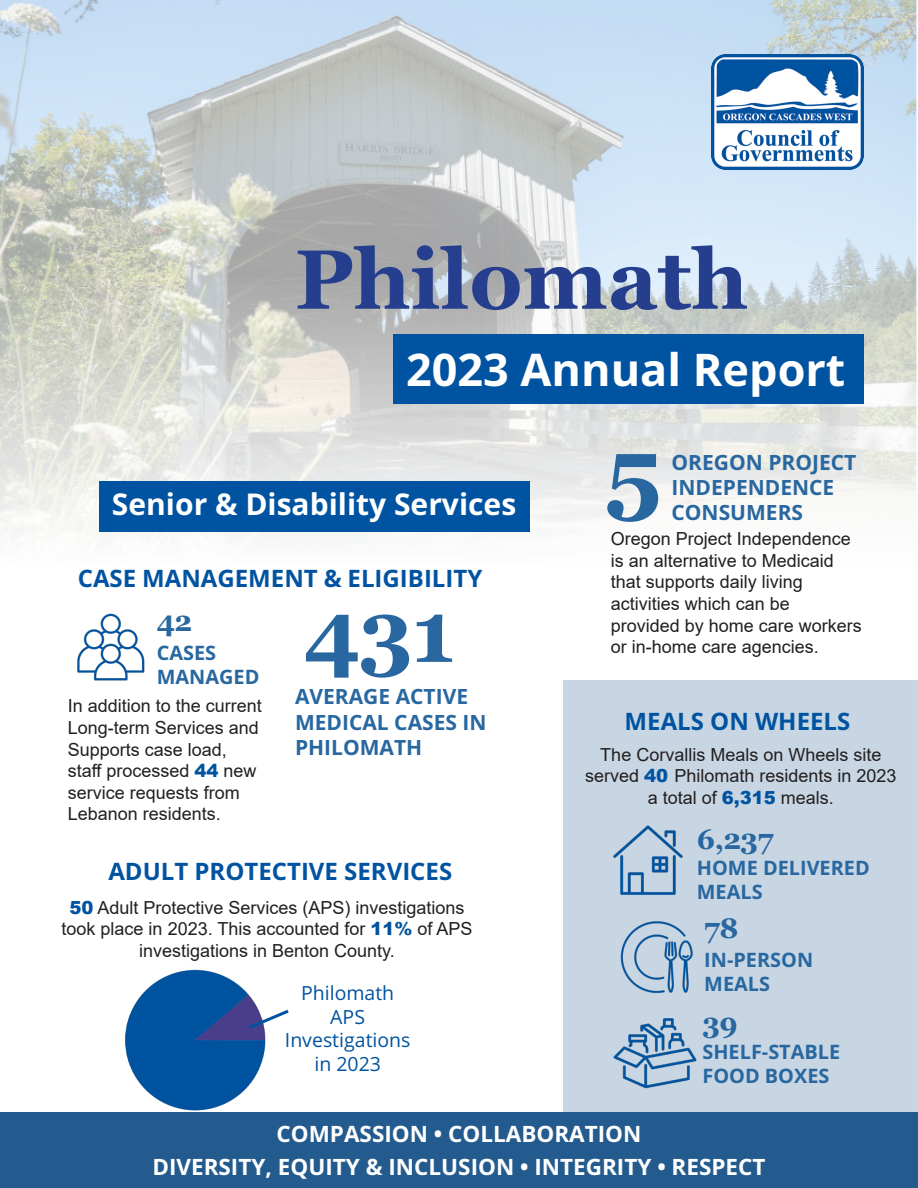
<style>
.page{position:relative;width:918px;height:1188px;background:#fff}
.page>*{position:absolute;margin:0;border:0;box-sizing:border-box;transform-origin:0 0}
.Georgia_Heading{font:700 96px "Georgia";color:#2867a0}
.Georgia_Heading-2{font:700 87.45px "Georgia";color:#2867a0}
.t1{font:700 84px "Georgia";color:#253f8e}
.t2{font:700 45px "Open Sans Hebrew";color:#fff}
.t3{font:700 30px "Open Sans Hebrew";color:#fff}
.Georgia_Heading-3{font:700 28.35px "Georgia";letter-spacing:-.02em;color:#2867a0}
.OS_Heading{font:700 24px "Open Sans Hebrew";color:#0053a0}
.OS_Heading-2{font:700 22.5px "Open Sans Hebrew";color:#fff}
.OS_Heading-3{font:700 21px/25.2px "Open Sans Hebrew";color:#2867a0}
.OS_Heading-4{font:700 19.95px/23.9px "Open Sans Hebrew";color:#2867a0}
.OS_Heading-5{font:19.5px/23.4px "Open Sans Hebrew";color:#0053a0;text-align:center}
.Paragraph_Style_1{font:18px/21.6px "Arial";color:#231f20}
.Main_Body_Text{font:18px/21.6px "Arial";color:#231f20;text-align:center}
.s1{font-weight:900;color:#0053a0}
</style>
<div class="page">
<img style="left:0;top:0;width:916px;height:532px">
<div style="left:564px;top:680px;width:354px;height:508px;background:#c8d6e3"></div>
<img style="left:712px;top:54px;width:152px;height:115px">
<div style="left:393px;top:334px;width:471px;height:69px;background:#0053a0"></div>
<div style="left:0;top:1112px;width:918px;height:76px;background:#245b8e"></div>
<div style="left:99px;top:481px;width:431px;height:50px;background:#0053a0"></div>
<img style="left:621px;top:921px;width:72px;height:73px">
<img style="left:613px;top:825px;width:70px;height:70px">
<img style="left:614px;top:1018px;width:83px;height:71px">
<img style="left:77px;top:613px;width:68px;height:68px">
<img style="left:125px;top:969px;width:141px;height:142px">
<svg style="left:245px;top:1007px;width:44px;height:24px"></svg>
<p class="t1" style="left:295px;top:226px;width:455px">Philomath</p>
<p class="t2" style="left:406px;top:344px;width:441px">2023 Annual Report</p>
<p class="t3" style="left:112px;top:487px;width:406px">Senior &amp; Disability Services</p>
<p class="OS_Heading" style="left:78px;top:564px;width:406px">CASE MANAGEMENT &amp; ELIGIBILITY</p>
<h3 class="Georgia_Heading-3" style="left:157px;top:603px;width:37px">42</h3>
<p class="OS_Heading-4" style="left:157px;top:642px;width:104px">CASES<br>MANAGED</p>
<p class="Paragraph_Style_1" style="left:68px;top:695px;width:196px">In addition to the current<br>Long-term Services and<br>Supports case load, staff processed <span class="s1">44</span> new service requests from<br>Lebanon residents.</p>
<p class="Georgia_Heading-2" style="left:304px;top:575px;width:152px">431</p>
<p class="OS_Heading-3" style="left:295px;top:685px;width:193px">AVERAGE ACTIVE<br>MEDICAL CASES IN<br>PHILOMATH</p>
<p class="OS_Heading" style="left:108px;top:857px;width:345px">ADULT PROTECTIVE SERVICES</p>
<p class="Main_Body_Text" style="left:62px;top:897px;width:412px"><span class="s1">50</span> Adult Protective Services (APS) investigations took place in 2023. This accounted for <span class="s1">11%</span> of APS investigations in Benton County.</p>
<p class="OS_Heading-5" style="left:301px;top:982px;width:95px">Philomath<br>APS</p>
<p class="OS_Heading-5" style="left:285px;top:1029px;width:127px">Investigations</p>
<p class="OS_Heading-5" style="left:314px;top:1053px;width:68px">in 2023</p>
<p class="Georgia_Heading" style="left:605px;top:410px;width:59px">5</p>
<p class="OS_Heading-3" style="left:672px;top:450px;width:186px">OREGON PROJECT<br>INDEPENDENCE<br>CONSUMERS</p>
<p class="Paragraph_Style_1" style="left:611px;top:528px;width:252px">Oregon Project Independence is an alternative to Medicaid that supports daily living activities which can be provided by home care workers or in-home care agencies.</p>
<p class="OS_Heading" style="left:625px;top:708px;width:227px">MEALS ON WHEELS</p>
<p class="Main_Body_Text" style="left:585px;top:743px;width:313px">The Corvallis Meals on Wheels site served <span class="s1">40</span> Philomath residents in 2023 a total of <span class="s1">6,315</span> meals.</p>
<p class="Georgia_Heading-3" style="left:697px;top:821px;width:78px">6,237</p>
<p class="OS_Heading-4" style="left:697px;top:857px;width:174px">HOME DELIVERED<br>MEALS</p>
<h3 class="Georgia_Heading-3" style="left:704px;top:910px;width:36px">78</h3>
<p class="OS_Heading-4" style="left:704px;top:949px;width:110px">IN-PERSON<br>MEALS</p>
<p class="Georgia_Heading-3" style="left:702px;top:1005px;width:37px">39</p>
<p class="OS_Heading-4" style="left:702px;top:1041px;width:139px">SHELF-STABLE</p>
<p class="OS_Heading-4" style="left:702px;top:1065px;width:129px">FOOD BOXES</p>
<p class="OS_Heading-2" style="left:277px;top:1121px;width:366px">COMPASSION • COLLABORATION</p>
<p class="OS_Heading-2" style="left:152px;top:1154px;width:615px">DIVERSITY, EQUITY &amp; INCLUSION • INTEGRITY • RESPECT</p>
</div>
